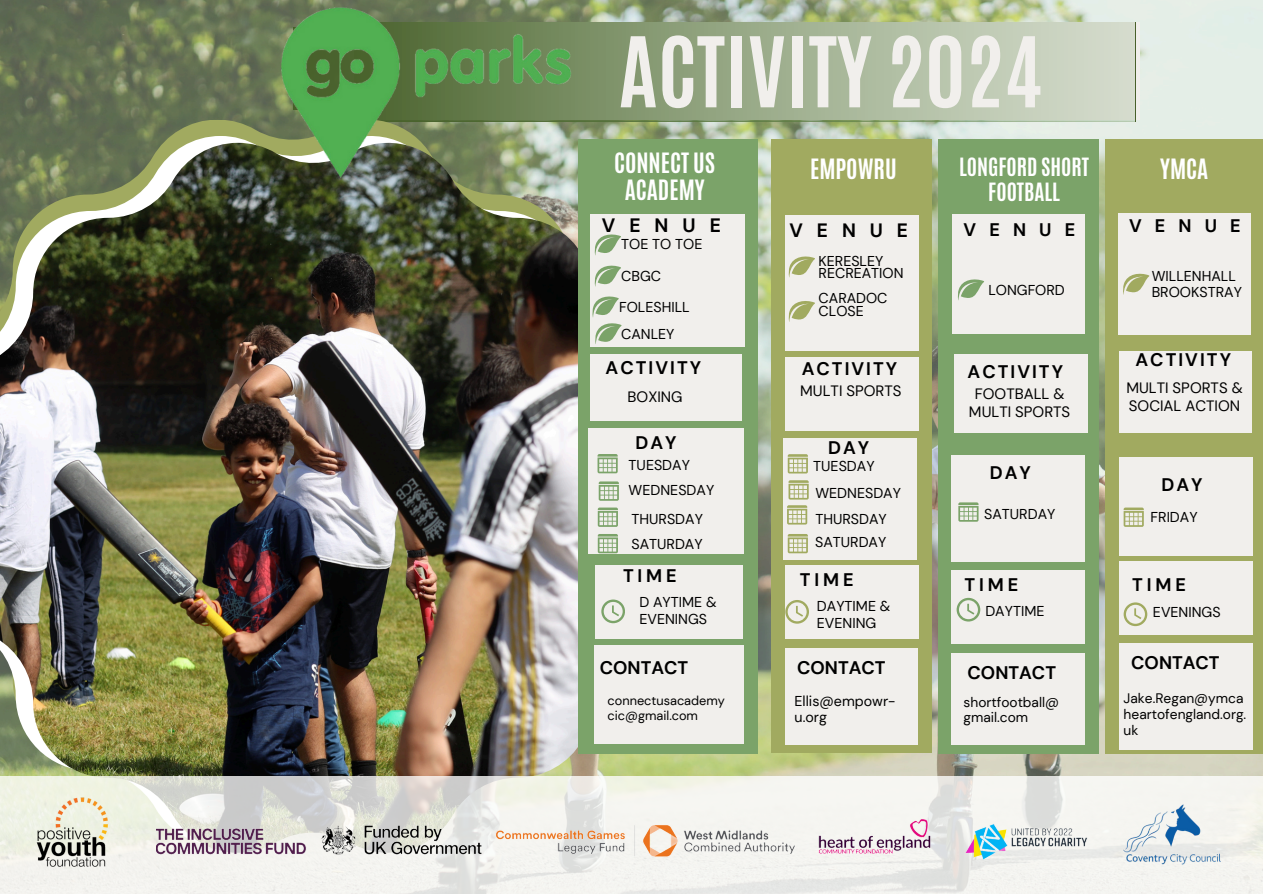
<style>
.page{position:relative;width:1263px;height:894px;background:#fff}
.page>*{position:absolute;margin:0;border:0;box-sizing:border-box;transform-origin:0 0}
.t1{font:700 82.65px "Antonio";color:#f1efec}
.t2{font:700 23.4px/27.3px "Antonio";color:#fff;text-align:center}
.t3{font:700 21px/24.6px "Antonio";color:#fff;text-align:center}
.t4{font:700 19.35px "DM Sans";letter-spacing:.725em;color:#000}
.t5{font:700 18.15px "DM Sans";letter-spacing:.11em;color:#000}
.t6{font:700 18.15px "DM Sans";color:#000}
.t7{font:15px/18px "DM Sans";color:#000;text-align:center}
.t8{font:14.25px/16.5px "DM Sans";color:#000}
.t9{font:13.8px/15.8px "DM Sans";color:#000}
.t10{font:12.75px/14.9px "DM Sans";color:#000}
</style>
<div class="page">
<img style="left:0;top:0;width:1263px;height:776px">
<svg style="left:668px;top:22px;width:467px;height:99px;background:#b1bea4"></svg>
<img style="left:0;top:143px;width:668px;height:633px">
<svg style="left:0;top:776px;width:1263px;height:117px;fill:#f3f3ee"></svg>
<img style="left:199px;top:0;width:469px;height:199px">
<div style="left:771px;top:139px;width:161px;height:613px;background:#a1aa60"></div>
<div style="left:785px;top:215px;width:133px;height:135px;background:#f1efec"></div>
<div style="left:785px;top:357px;width:133px;height:73px;background:#f1efec"></div>
<div style="left:784px;top:438px;width:133px;height:121px;background:#f1efec"></div>
<div style="left:785px;top:565px;width:133px;height:73px;background:#f1efec"></div>
<div style="left:785px;top:648px;width:133px;height:97px;background:#f1efec"></div>
<svg style="left:788px;top:256px;width:27px;height:22px"></svg>
<svg style="left:788px;top:301px;width:27px;height:21px"></svg>
<svg style="left:788px;top:454px;width:20px;height:19px"></svg>
<svg style="left:785px;top:600px;width:24px;height:23px"></svg>
<div style="left:578px;top:139px;width:179px;height:614px;background:#7ba369"></div>
<div style="left:590px;top:215px;width:155px;height:132px;background:#f1efec"></div>
<div style="left:590px;top:354px;width:151px;height:66px;background:#f1efec"></div>
<div style="left:589px;top:428px;width:155px;height:126px;background:#f1efec"></div>
<div style="left:595px;top:565px;width:148px;height:73px;background:#f1efec"></div>
<div style="left:595px;top:645px;width:148px;height:99px;background:#f1efec"></div>
<svg style="left:595px;top:234px;width:26px;height:22px"></svg>
<svg style="left:599px;top:481px;width:20px;height:19px"></svg>
<svg style="left:598px;top:507px;width:20px;height:19px"></svg>
<svg style="left:601px;top:599px;width:24px;height:24px"></svg>
<svg style="left:598px;top:534px;width:20px;height:19px"></svg>
<div style="left:938px;top:139px;width:161px;height:614px;background:#7ba369"></div>
<div style="left:952px;top:215px;width:133px;height:119px;background:#f1efec"></div>
<div style="left:954px;top:354px;width:133px;height:78px;background:#f1efec"></div>
<div style="left:952px;top:455px;width:133px;height:106px;background:#f1efec"></div>
<div style="left:952px;top:570px;width:133px;height:73px;background:#f1efec"></div>
<div style="left:952px;top:653px;width:133px;height:91px;background:#f1efec"></div>
<svg style="left:958px;top:279px;width:26px;height:21px"></svg>
<svg style="left:958px;top:502px;width:20px;height:19px"></svg>
<svg style="left:957px;top:597px;width:23px;height:24px"></svg>
<div style="left:1105px;top:139px;width:158px;height:614px;background:#a1aa60"></div>
<div style="left:1118px;top:213px;width:133px;height:121px;background:#f1efec"></div>
<div style="left:1119px;top:351px;width:133px;height:81px;background:#f1efec"></div>
<div style="left:1119px;top:457px;width:133px;height:98px;background:#f1efec"></div>
<div style="left:1119px;top:561px;width:133px;height:73px;background:#f1efec"></div>
<div style="left:1119px;top:643px;width:133px;height:106px;background:#f1efec"></div>
<svg style="left:1123px;top:273px;width:26px;height:22px"></svg>
<svg style="left:1124px;top:507px;width:20px;height:19px"></svg>
<svg style="left:1124px;top:602px;width:23px;height:24px"></svg>
<svg style="left:788px;top:480px;width:21px;height:19px"></svg>
<svg style="left:787px;top:505px;width:20px;height:19px"></svg>
<svg style="left:788px;top:534px;width:20px;height:19px"></svg>
<svg style="left:597px;top:454px;width:21px;height:19px"></svg>
<svg style="left:595px;top:265px;width:26px;height:22px"></svg>
<svg style="left:592px;top:296px;width:30px;height:48px"></svg>
<img style="left:157px;top:799px;width:937px;height:79px">
<img style="left:1124px;top:801px;width:96px;height:65px">
<img style="left:33px;top:793px;width:79px;height:79px">
<p class="t1" style="left:619px;top:13px;width:425px">ACTIVITY 2024</p>
<h6 class="t2" style="left:614px;top:149px;width:103px">CONNECT US<br>ACADEMY</h6>
<h4 class="t2" style="left:810px;top:155px;width:88px">EMPOWRU</h4>
<h4 class="t3" style="left:959px;top:155px;width:131px">LONGFORD SHORT<br>FOOTBALL</h4>
<p class="t4" style="left:602px;top:213px;width:120px">VENUE</p>
<h6 class="t8" style="left:621px;top:236px;width:83px">TOE TO TOE</h6>
<h6 class="t8" style="left:621px;top:268px;width:41px">CBGC</h6>
<h4 class="t8" style="left:619px;top:299px;width:72px">FOLESHILL</h4>
<h6 class="t8" style="left:621px;top:325px;width:55px">CANLEY</h6>
<p class="t4" style="left:789px;top:217px;width:120px">VENUE</p>
<p class="t8" style="left:819px;top:255px;width:86px;line-height:12.3px">KERESLEY<br>RECREATION</p>
<h6 class="t8" style="left:819px;top:292px;width:70px;line-height:12.3px">CARADOC<br>CLOSE</h6>
<h3 class="t5" style="left:964px;top:217px;width:113px">VENUE</h3>
<h1 class="t8" style="left:966px;top:274px;width:86px">COMMUNITY<br>CENTRE</h1>
<p class="t8" style="left:988px;top:281px;width:78px">LONGFORD</p>
<h4 class="t5" style="left:606px;top:356px;width:97px">ACTIVITY</h4>
<h2 class="t5" style="left:802px;top:357px;width:97px">ACTIVITY</h2>
<p class="t5" style="left:967px;top:359px;width:97px">ACTIVITY</p>
<p class="t7" style="left:628px;top:388px;width:56px">BOXING</p>
<h3 class="t7" style="left:800px;top:381px;width:103px">MULTI SPORTS</h3>
<h4 class="t7" style="left:969px;top:385px;width:103px">FOOTBALL &amp;<br>MULTI SPORTS</h4>
<p class="t5" style="left:636px;top:430px;width:43px">DAY</p>
<h6 class="t5" style="left:828px;top:436px;width:43px">DAY</h6>
<h4 class="t8" style="left:629px;top:456px;width:63px">TUESDAY</h4>
<p class="t8" style="left:813px;top:458px;width:63px">TUESDAY</p>
<h2 class="t5" style="left:990px;top:460px;width:43px">DAY</h2>
<p class="t8" style="left:629px;top:481px;width:87px">WEDNESDAY</p>
<p class="t8" style="left:815px;top:485px;width:87px">WEDNESDAY</p>
<h4 class="t2" style="left:1160px;top:155px;width:50px">YMCA</h4>
<h6 class="t5" style="left:1129px;top:214px;width:113px">VENUE</h6>
<p class="t8" style="left:1152px;top:267px;width:92px">WILLENHALL<br>BROOKSTRAY</p>
<p class="t5" style="left:1135px;top:348px;width:97px">ACTIVITY</p>
<p class="t7" style="left:1126px;top:378px;width:118px;text-align:left">MULTI SPORTS &amp;<br>SOCIAL ACTION</p>
<p class="t5" style="left:1161px;top:472px;width:43px">DAY</p>
<h6 class="t8" style="left:631px;top:510px;width:73px">THURSDAY</h6>
<h6 class="t8" style="left:631px;top:535px;width:73px">SATURDAY</h6>
<h6 class="t8" style="left:984px;top:506px;width:73px">SATURDAY</h6>
<h4 class="t8" style="left:815px;top:510px;width:73px">THURSDAY</h4>
<p class="t8" style="left:1150px;top:508px;width:49px">FRIDAY</p>
<p class="t8" style="left:815px;top:534px;width:73px">SATURDAY</p>
<h4 class="t5" style="left:623px;top:564px;width:55px">TIME</h4>
<h6 class="t5" style="left:800px;top:568px;width:55px">TIME</h6>
<p class="t5" style="left:965px;top:572px;width:55px">TIME</p>
<h6 class="t5" style="left:1132px;top:573px;width:55px">TIME</h6>
<h6 class="t8" style="left:639px;top:594px;width:79px">D AYTIME &amp;<br>EVENINGS</h6>
<p class="t8" style="left:817px;top:597px;width:75px">DAYTIME &amp;<br>EVENING</p>
<p class="t8" style="left:985px;top:603px;width:61px">DAYTIME</p>
<h4 class="t8" style="left:1153px;top:603px;width:69px">EVENINGS</h4>
<h6 class="t6" style="left:600px;top:656px;width:90px">CONTACT</h6>
<h5 class="t6" style="left:797px;top:655px;width:90px">CONTACT</h5>
<h6 class="t6" style="left:967px;top:660px;width:90px">CONTACT</h6>
<h6 class="t6" style="left:1131px;top:651px;width:90px">CONTACT</h6>
<h4 class="t10" style="left:608px;top:693px;width:119px">connectusacademy cic@gmail.com</h4>
<h6 class="t8" style="left:794px;top:692px;width:102px">Ellis@empowr-</h6>
<p class="t8" style="left:794px;top:709px;width:34px">u.org</p>
<h6 class="t9" style="left:964px;top:693px;width:97px">shortfootball@ gmail.com</h6>
<h6 class="t9" style="left:1124px;top:690px;width:124px">Jake.Regan@ymca heartofengland.org. uk</h6>
</div>
